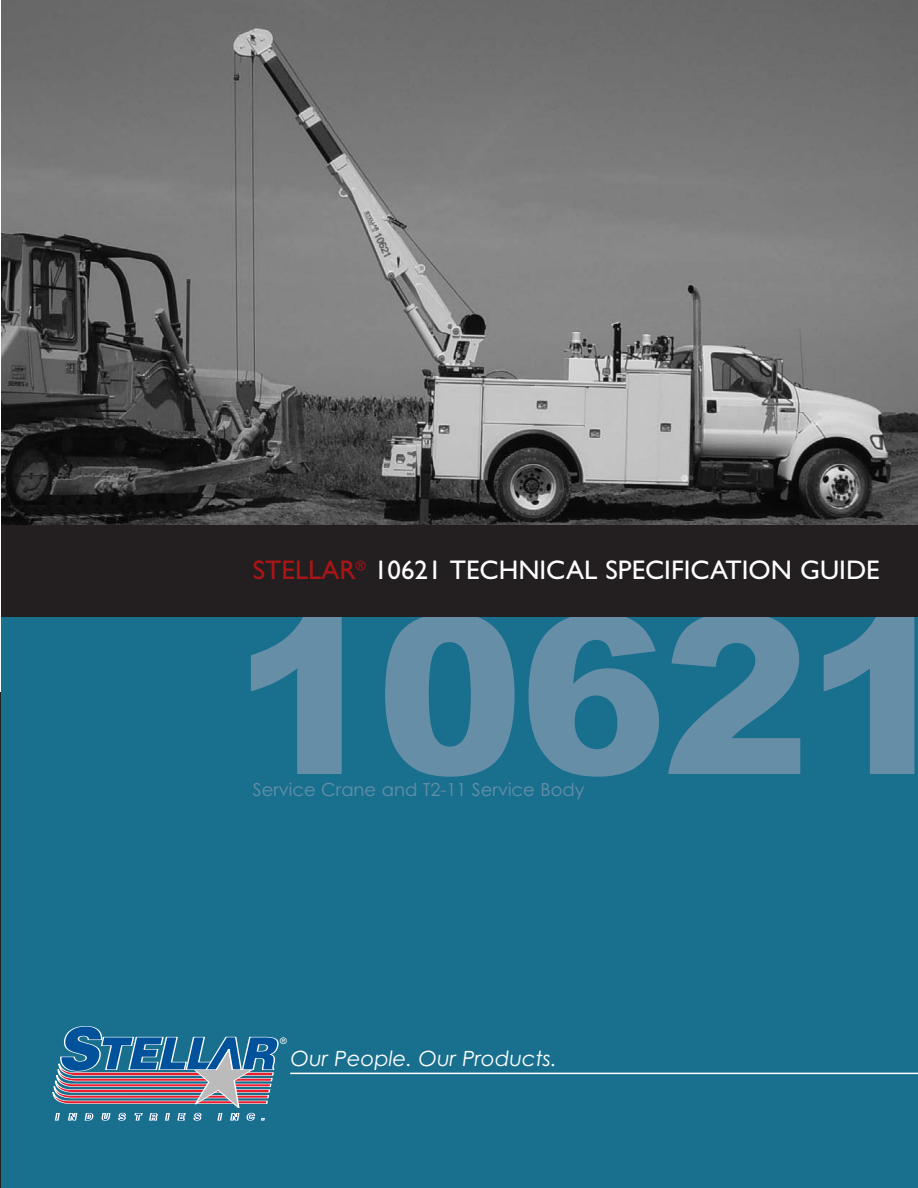
<style>
.page{position:relative;width:918px;height:1188px;background:#fff}
.page>*{position:absolute;margin:0;border:0;box-sizing:border-box;transform-origin:0 0}
.t1{font:900 221.25px "Arial";letter-spacing:-.02em;color:#668ea7}
.t2{font:27px "Gill Sans";color:#fff}
.t3{font:italic 21px "Century Gothic";color:#fff}
.t4{font:18px "Century Gothic";color:#668ea7}
.t5{font:9px "Helvetica";color:#fff}
.s1{color:#ac1517}
</style>
<div class="page">
<div style="left:1px;top:606px;width:917px;height:582px;background:#19708e"></div>
<svg style="left:53px;top:1026px;width:225px;height:95px"></svg>
<hr style="left:290px;top:1073px;width:628px;height:1px;background:#fff">
<hr style="left:0;top:693px;width:1px;height:495px;background:#231f20">
<img style="left:1px;top:0;width:917px;height:526px">
<div style="left:1px;top:526px;width:917px;height:91px;background:#231f20"></div>
<p class="t2" style="left:253px;top:554px;width:628px"><span class="s1">STELLAR</span><sup>®</sup> 10621 TECHNICAL SPECIFICATION GUIDE</p>
<h1 class="t1" style="left:233px;top:568px;width:722px">10621</h1>
<p class="t4" style="left:253px;top:779px;width:333px">Service Crane and T2-11 Service Body</p>
<p class="t5" style="left:280px;top:1038px;width:8px">®</p>
<p class="t3" style="left:291px;top:1047px;width:268px">Our People. Our Products.</p>
</div>
